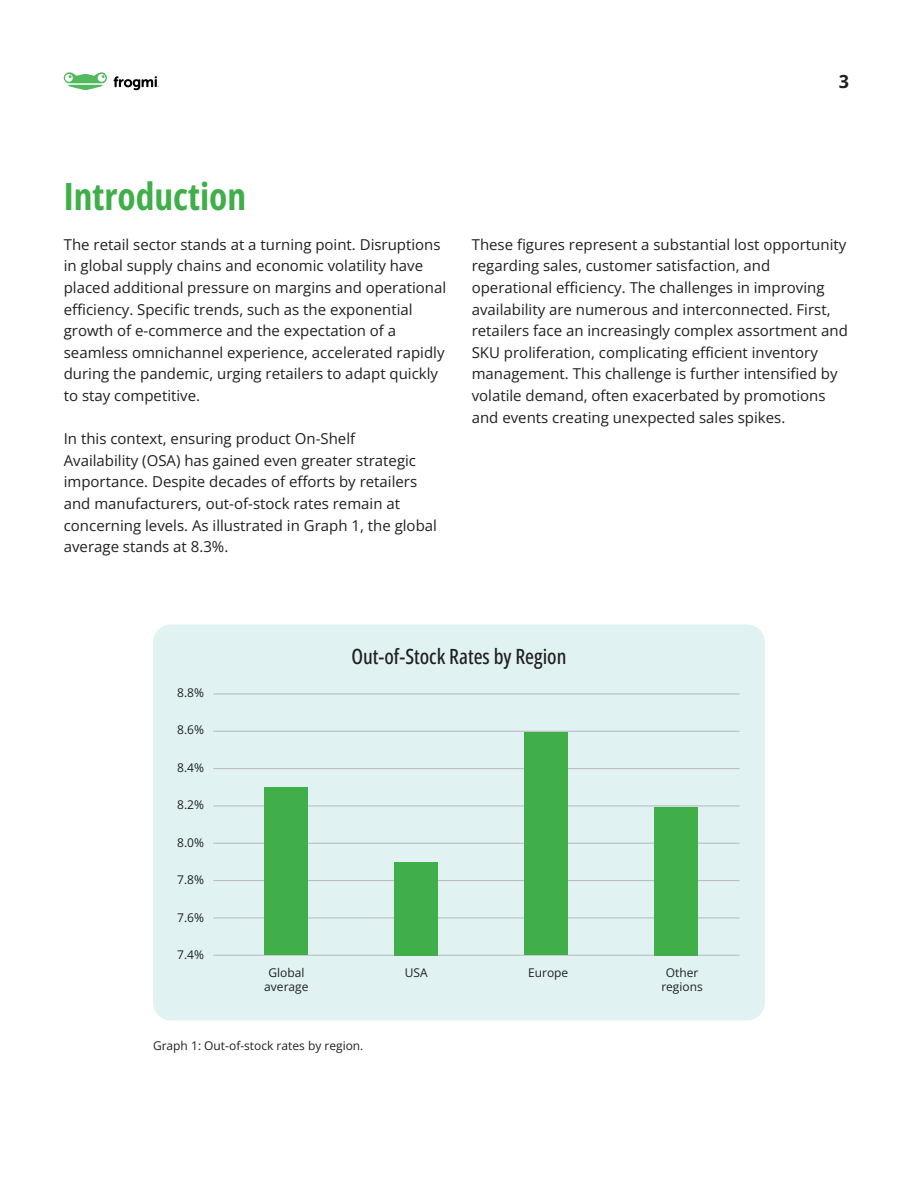
<style>
.page{position:relative;width:918px;height:1188px;background:#fff}
.page>*{position:absolute;margin:0;border:0;box-sizing:border-box;transform-origin:0 0}
.t1{font:700 37.5px "Open Sans Condensed";color:#40ae49}
.t2{font:500 21px "Open Sans Condensed";color:#231f20}
.t3{font:700 18px "Open Sans";color:#231f20}
.t4{font:15px/21.6px "Open Sans";color:#231f20}
.t5{font:12px/14.4px "Open Sans";color:#231f20;text-align:center}
</style>
<div class="page">
<svg style="left:63px;top:72px;width:44px;height:18px"></svg>
<svg style="left:114px;top:76px;width:45px;height:14px"></svg>
<div style="left:153px;top:624px;width:612px;height:396px;background:#e0f3f2;border-radius:18px"></div>
<hr style="left:213px;top:955px;width:526px;height:1px;background:#bcbdc0">
<hr style="left:213px;top:917px;width:526px;height:1px;background:#bcbdc0">
<hr style="left:213px;top:880px;width:526px;height:1px;background:#bcbdc0">
<hr style="left:213px;top:843px;width:526px;height:1px;background:#bcbdc0">
<hr style="left:213px;top:805px;width:526px;height:1px;background:#bcbdc0">
<hr style="left:213px;top:768px;width:526px;height:1px;background:#bcbdc0">
<hr style="left:213px;top:731px;width:526px;height:1px;background:#bcbdc0">
<hr style="left:213px;top:693px;width:526px;height:1px;background:#bcbdc0">
<div style="left:264px;top:788px;width:44px;height:167px;background:#40ae49"></div>
<div style="left:394px;top:862px;width:44px;height:93px;background:#40ae49"></div>
<div style="left:524px;top:733px;width:44px;height:222px;background:#40ae49"></div>
<div style="left:654px;top:807px;width:44px;height:148px;background:#40ae49"></div>
<p class="t3" style="left:839px;top:69px;width:12px">3</p>
<p class="t1" style="left:64px;top:169px;width:184px">Introduction</p>
<p class="t4" style="left:64px;top:233px;width:384px">The retail sector stands at a turning point. Disruptions in global supply chains and economic volatility have placed additional pressure on margins and operational efficiency. Specific trends, such as the exponential growth of e-commerce and the expectation of a seamless omnichannel experience, accelerated rapidly during the pandemic, urging retailers to adapt quickly to stay competitive.</p>
<p class="t4" style="left:64px;top:428px;width:375px">In this context, ensuring product On-Shelf<br>Availability (OSA) has gained even greater strategic importance. Despite decades of efforts by retailers and manufacturers, out-of-stock rates remain at concerning levels. As illustrated in Graph 1, the global average stands at 8.3%.</p>
<p class="t4" style="left:472px;top:233px;width:378px">These figures represent a substantial lost opportunity regarding sales, customer satisfaction, and operational efficiency. The challenges in improving availability are numerous and interconnected. First, retailers face an increasingly complex assortment and SKU proliferation, complicating efficient inventory management. This challenge is further intensified by volatile demand, often exacerbated by promotions and events creating unexpected sales spikes.</p>
<p class="t5" style="left:177px;top:685px;width:28px">8.8%</p>
<p class="t5" style="left:177px;top:723px;width:28px">8.6%</p>
<p class="t5" style="left:177px;top:760px;width:28px">8.4%</p>
<p class="t5" style="left:177px;top:797px;width:28px">8.2%</p>
<p class="t5" style="left:177px;top:835px;width:28px">8.0%</p>
<p class="t5" style="left:177px;top:872px;width:28px">7.8%</p>
<p class="t5" style="left:177px;top:910px;width:28px">7.6%</p>
<p class="t5" style="left:177px;top:947px;width:28px">7.4%</p>
<p class="t2" style="left:351px;top:642px;width:216px">Out-of-Stock Rates by Region</p>
<p class="t5" style="left:264px;top:965px;width:46px">Global average</p>
<p class="t5" style="left:405px;top:965px;width:24px">USA</p>
<p class="t5" style="left:528px;top:965px;width:42px">Europe</p>
<p class="t5" style="left:661px;top:965px;width:43px">Other regions</p>
<p class="t5" style="left:153px;top:1038px;width:212px">Graph 1: Out-of-stock rates by region.</p>
</div>
